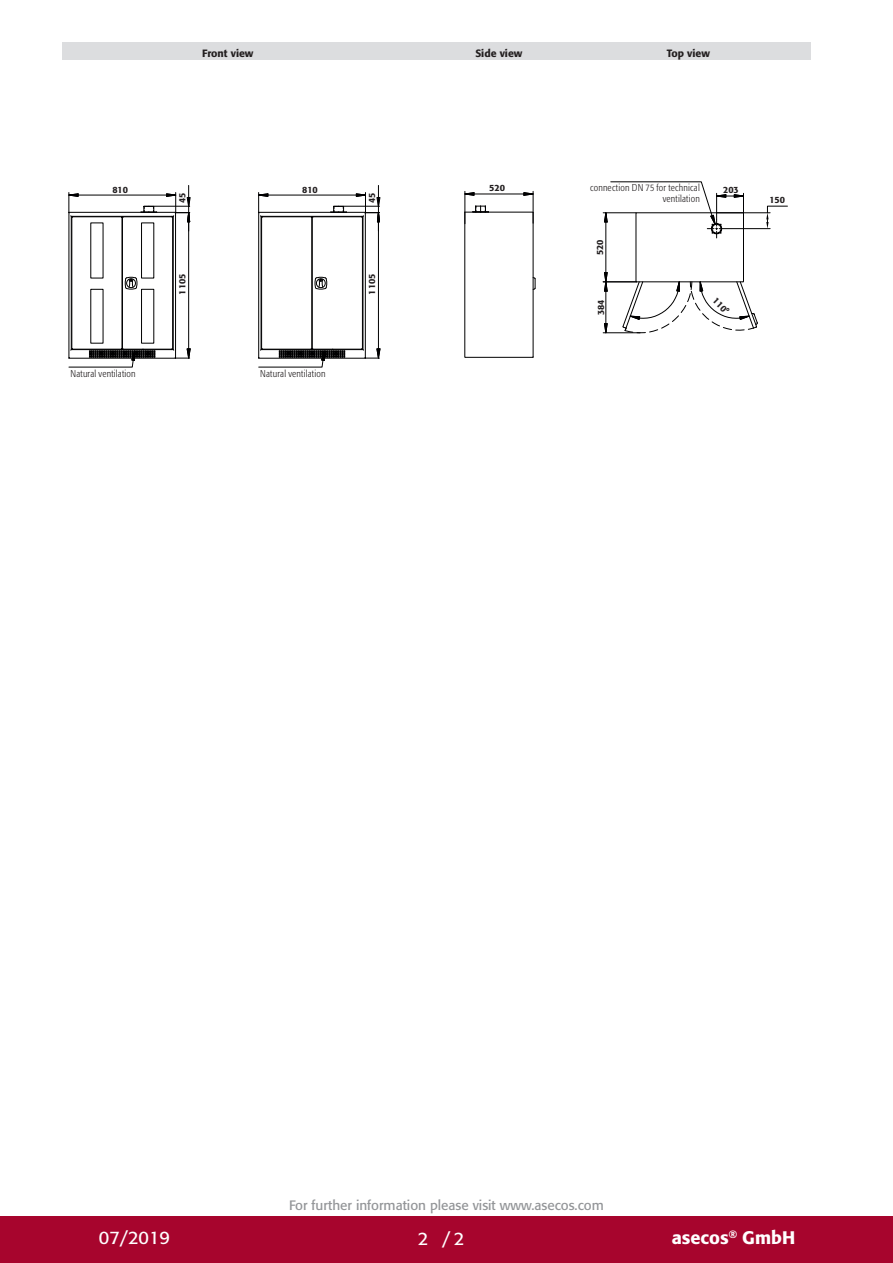
<style>
.page{position:relative;width:893px;height:1263px;background:#fff}
.page>*{position:absolute;margin:0;border:0;box-sizing:border-box;transform-origin:0 0}
.t1{font:500 18px "Formata Pro";color:#fff}
.t2{font:18px "Formata Pro";color:#fff}
.CB_AF_U4-Fachhaendle{font:13.5px "Formata Pro";color:#939598}
.t3{font:500 10.5px "Formata Pro";color:#231f20}
.t4{font:300 condensed 9.75px/10.5px "Formata Pro";letter-spacing:.02em;color:#231f20;text-align:right}
.t5{font:500 9px "Formata Pro";color:#231f20}
</style>
<div class="page">
<div style="left:0;top:1216px;width:893px;height:47px;background:#a7052d"></div>
<div style="left:63px;top:43px;width:748px;height:17px;background:#dcdddf"></div>
<hr style="left:465px;top:191px;width:1px;height:33px;background:#000001">
<hr style="left:533px;top:191px;width:1px;height:32px;background:#000001">
<svg style="left:464px;top:192px;width:70px;height:4px"></svg>
<svg style="left:464px;top:206px;width:72px;height:152px"></svg>
<svg style="left:68px;top:185px;width:123px;height:182px"></svg>
<svg style="left:258px;top:185px;width:122px;height:182px"></svg>
<hr style="left:603px;top:213px;width:33px;height:1px;background:#000001">
<hr style="left:603px;top:332px;width:37px;height:1px;background:#000001">
<hr style="left:603px;top:282px;width:33px;height:1px;background:#000001">
<svg style="left:604px;top:181px;width:184px;height:153px"></svg>
<p class="t3" style="left:202px;top:46px;width:53px">Front view</p>
<p class="t3" style="left:475px;top:46px;width:49px">Side view</p>
<p class="t3" style="left:667px;top:46px;width:45px">Top view</p>
<p class="t5" style="left:112px;top:183px;width:17px">810</p>
<p class="t5" style="left:177px;top:203px;width:12px;rotate:-90deg">45</p>
<p class="t5" style="left:302px;top:183px;width:17px">810</p>
<p class="t5" style="left:366px;top:203px;width:12px;rotate:-90deg">45</p>
<p class="t5" style="left:489px;top:182px;width:17px">520</p>
<p class="t4" style="left:590px;top:182px;width:111px">connection DN 75 for technical ventilation</p>
<p class="t5" style="left:723px;top:183px;width:17px">203</p>
<p class="t5" style="left:769px;top:193px;width:17px">150</p>
<p class="t5" style="left:594px;top:255px;width:17px;rotate:-90deg">520</p>
<p class="t5" style="left:177px;top:294px;width:22px;rotate:-90deg">1105</p>
<p class="t5" style="left:366px;top:294px;width:22px;rotate:-90deg">1105</p>
<p class="t5" style="left:595px;top:315px;width:17px;rotate:-90deg">384</p>
<p class="t5" style="left:718px;top:295px;width:20px;rotate:45deg">110°</p>
<p class="t4" style="left:70px;top:368px;width:67px">Natural ventilation</p>
<p class="t4" style="left:260px;top:368px;width:67px">Natural ventilation</p>
<p class="CB_AF_U4-Fachhaendle" style="left:289px;top:1196px;width:316px">For further information please visit www.asecos.com</p>
<p class="t2" style="left:99px;top:1225px;width:73px">07/2019</p>
<p class="t2" style="left:418px;top:1227px;width:12px">2</p>
<p class="t2" style="left:442px;top:1227px;width:23px">/2</p>
<h1 class="t1" style="left:672px;top:1225px;width:125px">asecos<sup>®</sup> GmbH</h1>
</div>
